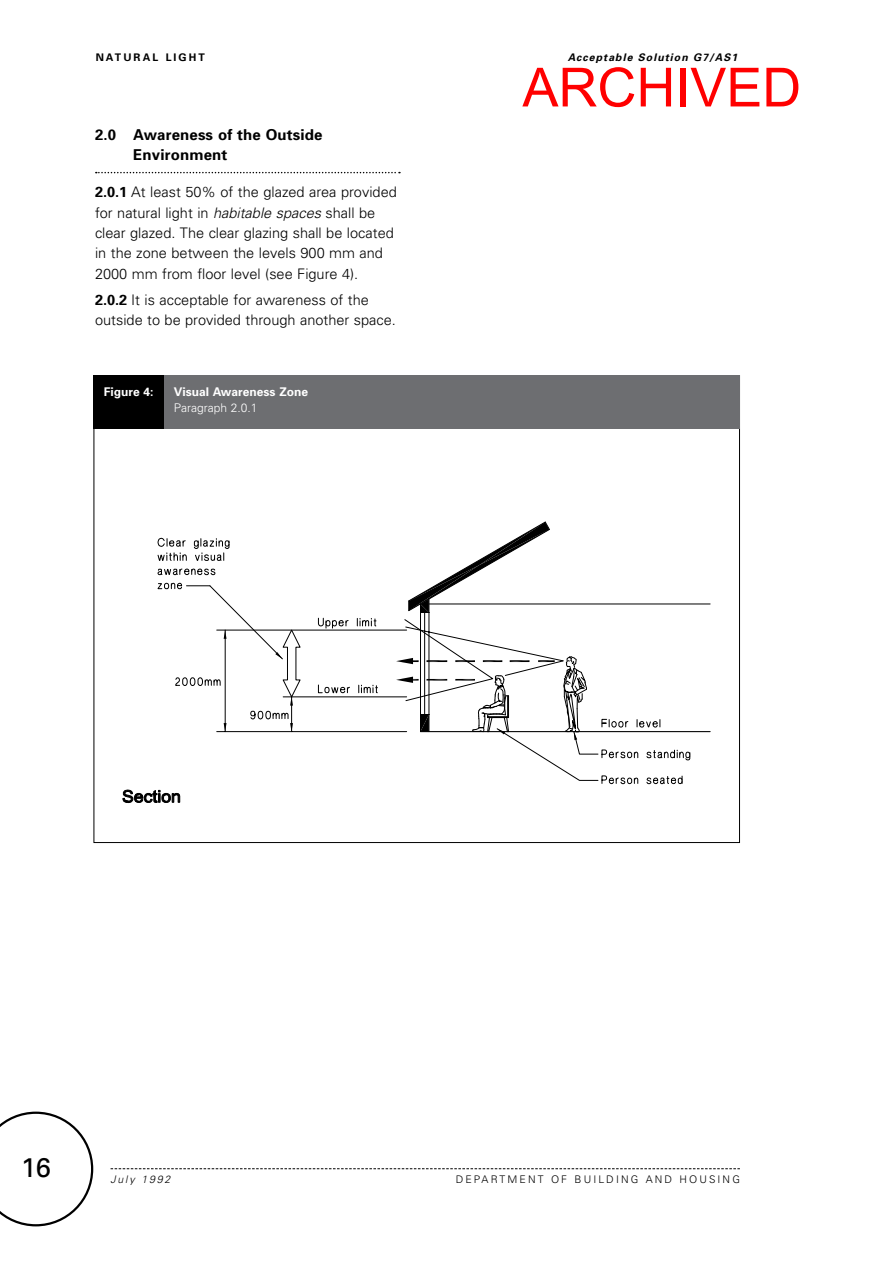
<style>
.page{position:relative;width:893px;height:1263px;background:#fff}
.page>*{position:absolute;margin:0;border:0;box-sizing:border-box;transform-origin:0 0}
.t1{font:54px "Arial";color:#f00}
.t2{font:27px "Univers";color:#000}
.t3{font:700 15px/20.2px "Univers";letter-spacing:.01em;color:#000}
.t4{font:300 14.55px/20.2px "Univers";color:#000}
.t5{font:700 12px "Univers";color:#fff}
.t6{font:300 12px "Univers";color:#fff}
.t7{font:300 10.5px "Univers";letter-spacing:.2em;color:#000}
.t8{font:italic 700 10.5px "Univers";letter-spacing:.1em;color:#000}
.t9{font:700 10.5px "Univers";letter-spacing:.2em;color:#000}
.t10{font:italic 300 10.5px "Univers";letter-spacing:.175em;color:#000}
.s1{font-weight:700}
.s2{font-style:italic}
</style>
<div class="page">
<svg style="left:0;top:1111px;width:93px;height:115px"></svg>
<svg style="left:111px;top:1168px;width:629px;height:1px"></svg>
<svg style="left:96px;top:172px;width:304px;height:1px"></svg>
<svg style="left:123px;top:790px;width:58px;height:13px"></svg>
<hr style="left:420px;top:731px;width:290px;height:1px;background:#000">
<hr style="left:429px;top:604px;width:281px;height:1px;background:#000">
<svg style="left:210px;top:585px;width:353px;height:147px"></svg>
<hr style="left:217px;top:630px;width:190px;height:1px;background:#000">
<div style="left:420px;top:604px;width:9px;height:9px;border:1px solid #000"></div>
<svg style="left:224px;top:723px;width:3px;height:9px"></svg>
<svg style="left:408px;top:521px;width:142px;height:91px"></svg>
<svg style="left:158px;top:538px;width:28px;height:9px"></svg>
<svg style="left:158px;top:553px;width:29px;height:8px"></svg>
<svg style="left:194px;top:539px;width:35px;height:22px"></svg>
<svg style="left:158px;top:569px;width:57px;height:6px"></svg>
<svg style="left:158px;top:583px;width:52px;height:6px"></svg>
<svg style="left:175px;top:677px;width:45px;height:9px"></svg>
<svg style="left:250px;top:628px;width:51px;height:104px"></svg>
<svg style="left:318px;top:685px;width:32px;height:8px"></svg>
<svg style="left:358px;top:685px;width:20px;height:8px"></svg>
<svg style="left:318px;top:618px;width:30px;height:10px"></svg>
<svg style="left:357px;top:618px;width:19px;height:8px"></svg>
<svg style="left:396px;top:619px;width:294px;height:165px"></svg>
<div style="left:94px;top:375px;width:646px;height:54px;background:#6d6e71"></div>
<div style="left:94px;top:375px;width:70px;height:54px;background:#000"></div>
<p class="t9" style="left:96px;top:51px;width:111px">NATURAL LIGHT</p>
<p class="t3" style="left:133px;top:125px;width:191px;text-indent:-38px">2.0 Awareness of the Outside<br>Environment</p>
<p class="t4" style="left:95px;top:182px;width:303px"><span class="s1">2.0.1</span> At least 50% of the glazed area provided for natural light in <span class="s2">habitable spaces</span> shall be clear glazed. The clear glazing shall be located in the zone between the levels 900 mm and 2000 mm from floor level (see Figure 4).</p>
<p class="t4" style="left:95px;top:290px;width:302px"><span class="s1">2.0.2</span> It is acceptable for awareness of the outside to be provided through another space.</p>
<p class="t5" style="left:104px;top:385px;width:51px">Figure 4:</p>
<p class="t5" style="left:174px;top:385px;width:136px">Visual Awareness Zone</p>
<p class="t6" style="left:174px;top:401px;width:85px">Paragraph 2.0.1</p>
<p class="t8" style="left:568px;top:51px;width:171px">Acceptable Solution G7/AS1</p>
<h1 class="t1" style="left:522px;top:50px;width:280px">ARCHIVED</h1>
<h2 class="t2" style="left:21px;top:1152px;width:32px">16</h2>
<p class="t10" style="left:111px;top:1173px;width:61px">July 1992</p>
<p class="t7" style="left:456px;top:1173px;width:286px">DEPARTMENT OF BUILDING AND HOUSING</p>
</div>
